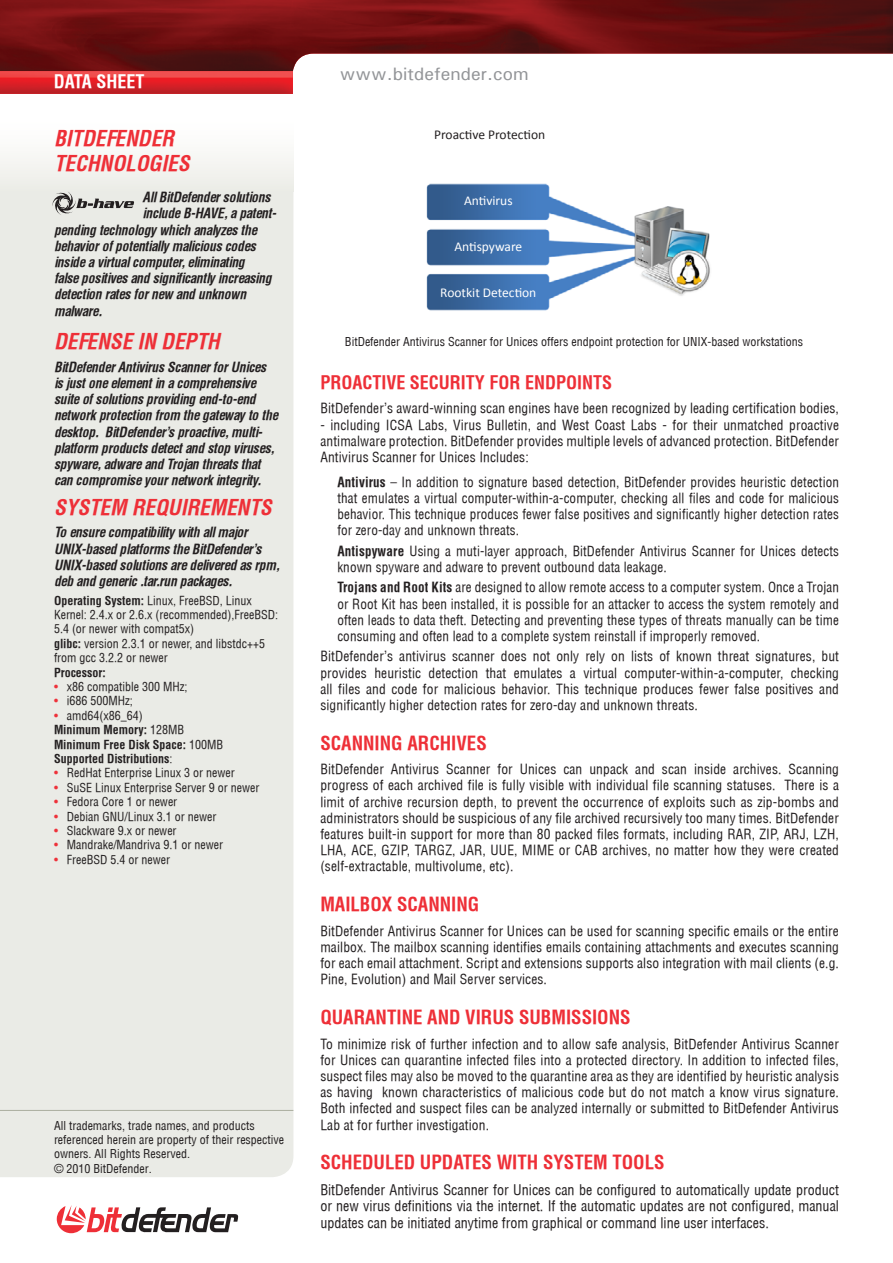
<style>
.page{position:relative;width:893px;height:1263px;background:#fff}
.page>*{position:absolute;margin:0;border:0;box-sizing:border-box;transform-origin:0 0}
.t1{font:21px/25.2px "Switzerland Condensed ROBI";color:#ee2f37}
.t2{font:18.75px "Switzerland Condensed ROB";color:#ee2f37}
.t3{font:18px "Switzerland Condensed ROB";color:#ee2f37}
.t4{font:18px "Univers ATT";color:#939598}
.t5{font:18px "Switzerland Condensed ROB";color:#fff}
.t6{font:14.1px/17px "Switzerland Condensed RO";color:#231f20;text-align:justify}
.t7{font:13.5px/16.2px "Switzerland Condensed RO";letter-spacing:.01em;color:#231f20;text-align:justify}
.t8{font:13.5px/16.2px "Switzerland Condensed ROBI";letter-spacing:-.065em;color:#231f20}
.t9{font:13.5px/16.2px "Switzerland Condensed ROBI";letter-spacing:-.01em;color:#231f20}
.t10{font:13.5px "Calibri";color:#fff}
.t11{font:13.5px "Switzerland Condensed ROBI";letter-spacing:-.03em;color:#231f20}
.t12{font:13.5px "Calibri";color:#231f20}
.t13{font:12px/14.4px "Switzerland Condensed RO";color:#231f20}
.t14{font:12px/14.4px "Switzerland Condensed";color:#231f20}
.t15{font:12px/14.4px "Switzerland Condensed ROB";color:#231f20}
.s1{font-family:"Switzerland Condensed ROB"}
.s2{color:#ee313a}
.s3{font-family:"Switzerland Condensed RO"}
</style>
<div class="page">
<div style="left:0;top:191px;width:293px;height:986px;background:#eaebe6"></div>
<div style="left:0;top:115px;width:293px;height:76px;background:linear-gradient(to right,#f7f7f5,#f7f7f5)"></div>
<hr style="left:0;top:1110px;width:293px;height:1px;background:#abaea0">
<svg style="left:57px;top:1205px;width:181px;height:28px"></svg>
<img style="left:0;top:0;width:893px;height:71px">
<img style="left:0;top:71px;width:293px;height:23px">
<img style="left:426px;top:132px;width:284px;height:179px">
<svg style="left:52px;top:191px;width:82px;height:24px;background:#bbbbb7"></svg>
<h3 class="t5" style="left:54px;top:71px;width:92px">DATA SHEET</h3>
<h3 class="t4" style="left:340px;top:62px;width:191px">www.bitdefender.com</h3>
<h1 class="t1" style="left:54px;top:126px;width:137px">BitDefender<br>Technologies</h1>
<p class="t12" style="left:434px;top:126px;width:113px">Proactive Protection</p>
<p class="t10" style="left:464px;top:192px;width:50px">Antivirus</p>
<p class="t10" style="left:454px;top:238px;width:69px">Antispyware</p>
<p class="t10" style="left:440px;top:284px;width:98px">Rootkit Detection</p>
<p class="t8" style="left:143px;top:189px;width:130px">All BitDefender solutions</p>
<p class="t11" style="left:143px;top:205px;width:135px">include B-HAVE, a patent-</p>
<p class="t9" style="left:54px;top:221px;width:205px">pending technology which analyzes the</p>
<p class="t8" style="left:54px;top:238px;width:204px">behavior of potentially malicious codes</p>
<p class="t8" style="left:54px;top:254px;width:193px">inside a virtual computer, eliminating</p>
<p class="t8" style="left:54px;top:270px;width:220px">false positives and significantly increasing</p>
<p class="t8" style="left:54px;top:286px;width:194px">detection rates for new and unknown</p>
<p class="t8" style="left:54px;top:302px;width:49px">malware.</p>
<h1 class="t1" style="left:54px;top:329px;width:13px">DEFENSE</h1>
<h1 class="t1" style="left:137px;top:329px;width:84px">IN DEPTH</h1>
<p class="t8" style="left:54px;top:359px;width:226px">BitDefender Antivirus Scanner for Unices is just one element in a comprehensive suite of solutions providing end-to-end network protection from the gateway to the desktop. BitDefender’s proactive, multi&shy;platform products detect and stop viruses, spyware, adware and Trojan threats that can compromise your network integrity.</p>
<h1 class="t1" style="left:54px;top:494px;width:13px">SYSTE</h1>
<h1 class="t1" style="left:110px;top:494px;width:70px">M REQUIRE</h1>
<h1 class="t1" style="left:210px;top:494px;width:29px">MENTS</h1>
<p class="t9" style="left:54px;top:524px;width:227px">To ensure compatibility with all major UNIX-based platforms the BitDefender’s UNIX-based solutions are delivered as rpm, deb and generic .tar.run packages.</p>
<p class="t13" style="left:54px;top:593px;width:226px"><span class="s1">Operating System:</span> Linux, FreeBSD, Linux Kernel: 2.4.x or 2.6.x (recommended),FreeBSD:<br>5.4 (or newer with compat5x)<br><span class="s1">glibc:</span> version 2.3.1 or newer, and libstdc++5 from gcc 3.2.2 or newer</p>
<p class="t15" style="left:54px;top:665px;width:53px">Processor:</p>
<p class="t13" style="left:54px;top:679px;width:135px"><span class="s2">·</span> x86 compatible 300 MHz; <span class="s2">·</span> i686 500MHz;<br><span class="s2">·</span> amd64(x86_64)</p>
<p class="t15" style="left:54px;top:722px;width:171px">Minimum Memory: <span class="s3">128MB<br></span>Minimum Free Disk Space: <span class="s3">100MB<br></span>Supported Distributions<span class="s3">:</span></p>
<p class="t13" style="left:54px;top:765px;width:207px"><span class="s2">·</span> RedHat Enterprise Linux 3 or newer<br><span class="s2">·</span> SuSE Linux Enterprise Server 9 or newer <span class="s2">·</span> Fedora Core 1 or newer<br><span class="s2">·</span> Debian GNU/Linux 3.1 or newer<br><span class="s2">·</span> Slackware 9.x or newer<br><span class="s2">·</span> Mandrake/Mandriva 9.1 or newer<br><span class="s2">·</span> FreeBSD 5.4 or newer</p>
<p class="t14" style="left:345px;top:334px;width:460px">BitDefender Antivirus Scanner for Unices offers endpoint protection for UNIX-based workstations</p>
<h3 class="t3" style="left:320px;top:371px;width:293px">PROACTIVE SECURITY FOR ENDPOINTS</h3>
<p class="t7" style="left:320px;top:400px;width:520px">BitDefender’s award-winning scan engines have been recognized by leading certification bodies,</p>
<p class="t7" style="left:320px;top:416px;width:520px">- including ICSA Labs, Virus Bulletin, and West Coast Labs - for their unmatched proactive antimalware protection. BitDefender provides multiple levels of advanced protection. BitDefender Antivirus Scanner for Unices Includes:</p>
<p class="t7" style="left:337px;top:473px;width:503px"><span class="s1">Antivirus</span> – In addition to signature based detection, BitDefender provides heuristic detection that emulates a virtual computer-within-a-computer, checking all files and code for malicious behavior. This technique produces fewer false positives and significantly higher detection rates for zero-day and unknown threats.</p>
<p class="t7" style="left:337px;top:542px;width:503px"><span class="s1">Antispyware</span> Using a muti-layer approach, BitDefender Antivirus Scanner for Unices detects known spyware and adware to prevent outbound data leakage.</p>
<p class="t7" style="left:337px;top:579px;width:503px"><span class="s1">Trojans and Root Kits</span> are designed to allow remote access to a computer system. Once a Trojan or Root Kit has been installed, it is possible for an attacker to access the system remotely and often leads to data theft. Detecting and preventing these types of threats manually can be time consuming and often lead to a complete system reinstall if improperly removed.</p>
<p class="t7" style="left:320px;top:648px;width:520px">BitDefender’s antivirus scanner does not only rely on lists of known threat signatures, but provides heuristic detection that emulates a virtual computer-within-a-computer, checking all files and code for malicious behavior. This technique produces fewer false positives and significantly higher detection rates for zero-day and unknown threats.</p>
<h2 class="t2" style="left:320px;top:731px;width:168px">SCANNING ARCHIVES</h2>
<p class="t7" style="left:320px;top:761px;width:520px">BitDefender Antivirus Scanner for Unices can unpack and scan inside archives. Scanning progress of each archived file is fully visible with individual file scanning statuses. There is a limit of archive recursion depth, to prevent the occurrence of exploits such as zip-bombs and administrators should be suspicious of any file archived recursively too many times. BitDefender features built-in support for more than 80 packed files formats, including RAR, ZIP, ARJ, LZH, LHA, ACE, GZIP, TARGZ, JAR, UUE, MIME or CAB archives, no matter how they were created (self-extractable, multivolume, etc).</p>
<h2 class="t2" style="left:320px;top:893px;width:161px">MAILBOX SCANNING</h2>
<p class="t7" style="left:320px;top:922px;width:520px">BitDefender Antivirus Scanner for Unices can be used for scanning specific emails or the entire mailbox. The mailbox scanning identifies emails containing attachments and executes scanning for each email attachment. Script and extensions supports also integration with mail clients (e.g.<br>Pine, Evolution) and Mail Server services.</p>
<h2 class="t2" style="left:320px;top:1005px;width:312px">QUARANTINE AND VIRUS SUBMISSIONS</h2>
<p class="t7" style="left:320px;top:1035px;width:520px">To minimize risk of further infection and to allow safe analysis, BitDefender Antivirus Scanner for Unices can quarantine infected files into a protected directory. In addition to infected files, suspect files may also be moved to the quarantine area as they are identified by heuristic analysis as having known characteristics of malicious code but do not match a know virus signature.<br>Both infected and suspect files can be analyzed internally or submitted to BitDefender Antivirus Lab at for further investigation.</p>
<h2 class="t2" style="left:320px;top:1151px;width:346px">SCHEDULED UPDATES WITH SYSTEM TOOLS</h2>
<p class="t6" style="left:320px;top:1180px;width:520px">BitDefender Antivirus Scanner for Unices can be configured to automatically update product or new virus definitions via the internet. If the automatic updates are not configured, manual updates can be initiated anytime from graphical or command line user interfaces.</p>
<p class="t14" style="left:54px;top:1118px;width:232px">All trademarks, trade names, and products referenced herein are property of their respective owners. All Rights Reserved.<br>© 2010 BitDefender.</p>
</div>
